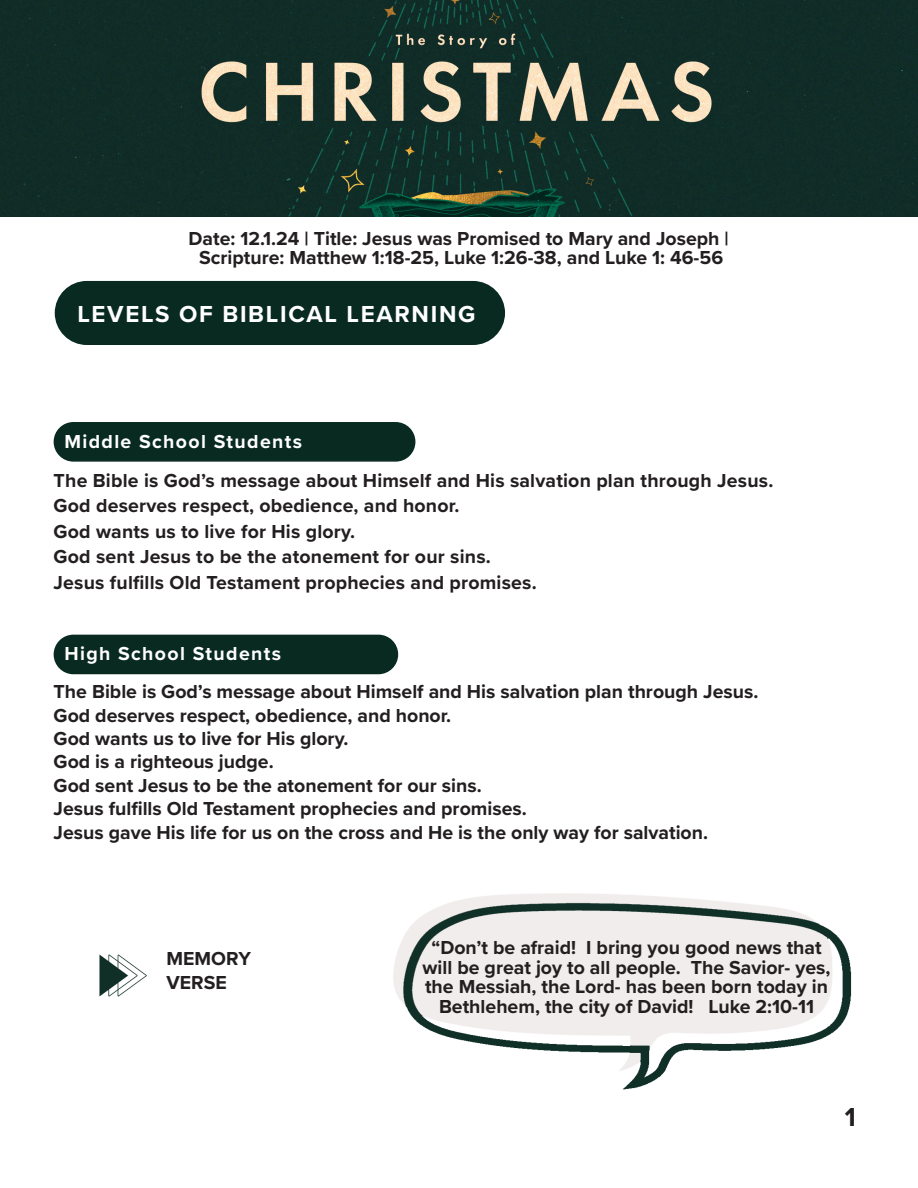
<style>
.page{position:relative;width:918px;height:1188px;background:#fff}
.page>*{position:absolute;margin:0;border:0;box-sizing:border-box;transform-origin:0 0}
.t1{font:700 27px "Proxima Nova";color:#231f20}
.Paragraph_Style_3{font:700 24px "Proxima Nova";letter-spacing:.07em;color:#fff}
.Paragraph_Style_2{font:700 19.5px "Proxima Nova";color:#231f20}
.Paragraph_Style_5{font:700 19.5px "Proxima Nova";letter-spacing:.01em;color:#231f20}
.Memory_Verse{font:700 19.5px/19.5px "Proxima Nova";color:#231f20;text-align:center}
.Lesson_Title{font:700 19.5px "Proxima Nova";color:#231f20}
.Paragraph_Style_1{font:700 19.5px "Proxima Nova";letter-spacing:.07em;color:#fff}
</style>
<div class="page">
<img style="left:0;top:0;width:918px;height:216px">
<img style="left:393px;top:893px;width:459px;height:197px">
<img style="left:99px;top:954px;width:48px;height:43px">
<div style="left:55px;top:281px;width:450px;height:64px;background:#082a21;border-radius:32px"></div>
<div style="left:54px;top:423px;width:361px;height:38px;background:#082a21;border-radius:19px"></div>
<div style="left:54px;top:422px;width:361px;height:40px;border:2px solid #082a21;border-radius:19px"></div>
<div style="left:54px;top:635px;width:343px;height:39px;background:#082a21;border-radius:19px"></div>
<div style="left:54px;top:635px;width:344px;height:39px;border:2px solid #082a21;border-radius:19px"></div>
<p class="Lesson_Title" style="left:189px;top:224px;width:542px">Date: 12.1.24 | Title: Jesus was Promised to Mary and Joseph |</p>
<p class="Lesson_Title" style="left:199px;top:243px;width:526px">Scripture: Matthew 1:18-25, Luke 1:26-38, and Luke 1: 46-56</p>
<p class="Paragraph_Style_3" style="left:77px;top:296px;width:400px">LEVELS OF BIBLICAL LEARNING</p>
<p class="Paragraph_Style_1" style="left:64px;top:427px;width:239px">Middle School Students</p>
<p class="Paragraph_Style_5" style="left:54px;top:466px;width:721px">The Bible is God’s message about Himself and His salvation plan through Jesus.</p>
<p class="Paragraph_Style_5" style="left:54px;top:491px;width:407px">God deserves respect, obedience, and honor.</p>
<p class="Paragraph_Style_5" style="left:54px;top:517px;width:303px">God wants us to live for His glory.</p>
<p class="Paragraph_Style_5" style="left:54px;top:542px;width:439px">God sent Jesus to be the atonement for our sins.</p>
<p class="Paragraph_Style_5" style="left:54px;top:568px;width:485px">Jesus fulfills Old Testament prophecies and promises.</p>
<p class="Paragraph_Style_1" style="left:64px;top:639px;width:218px">High School Students</p>
<p class="Paragraph_Style_2" style="left:54px;top:677px;width:706px">The Bible is God’s message about Himself and His salvation plan through Jesus.</p>
<p class="Paragraph_Style_2" style="left:54px;top:701px;width:399px">God deserves respect, obedience, and honor.</p>
<p class="Paragraph_Style_2" style="left:54px;top:724px;width:296px">God wants us to live for His glory.</p>
<p class="Paragraph_Style_2" style="left:54px;top:747px;width:222px">God is a righteous judge.</p>
<p class="Paragraph_Style_2" style="left:54px;top:771px;width:430px">God sent Jesus to be the atonement for our sins.</p>
<p class="Paragraph_Style_2" style="left:54px;top:794px;width:475px">Jesus fulfills Old Testament prophecies and promises.</p>
<p class="Paragraph_Style_2" style="left:54px;top:818px;width:656px">Jesus gave His life for us on the cross and He is the only way for salvation.</p>
<p class="Memory_Verse" style="left:167px;top:949px;width:86px">MEMORY</p>
<p class="Memory_Verse" style="left:167px;top:972px;width:62px">VERSE</p>
<p class="Memory_Verse" style="left:423px;top:938px;width:409px">“Don’t be afraid! I bring you good news that will be great joy to all people. The Savior- yes, the Messiah, the Lord- has been born today in Bethlehem, the city of David! Luke 2:10-11</p>
<h1 class="t1" style="left:845px;top:1096px;width:13px">1</h1>
</div>
